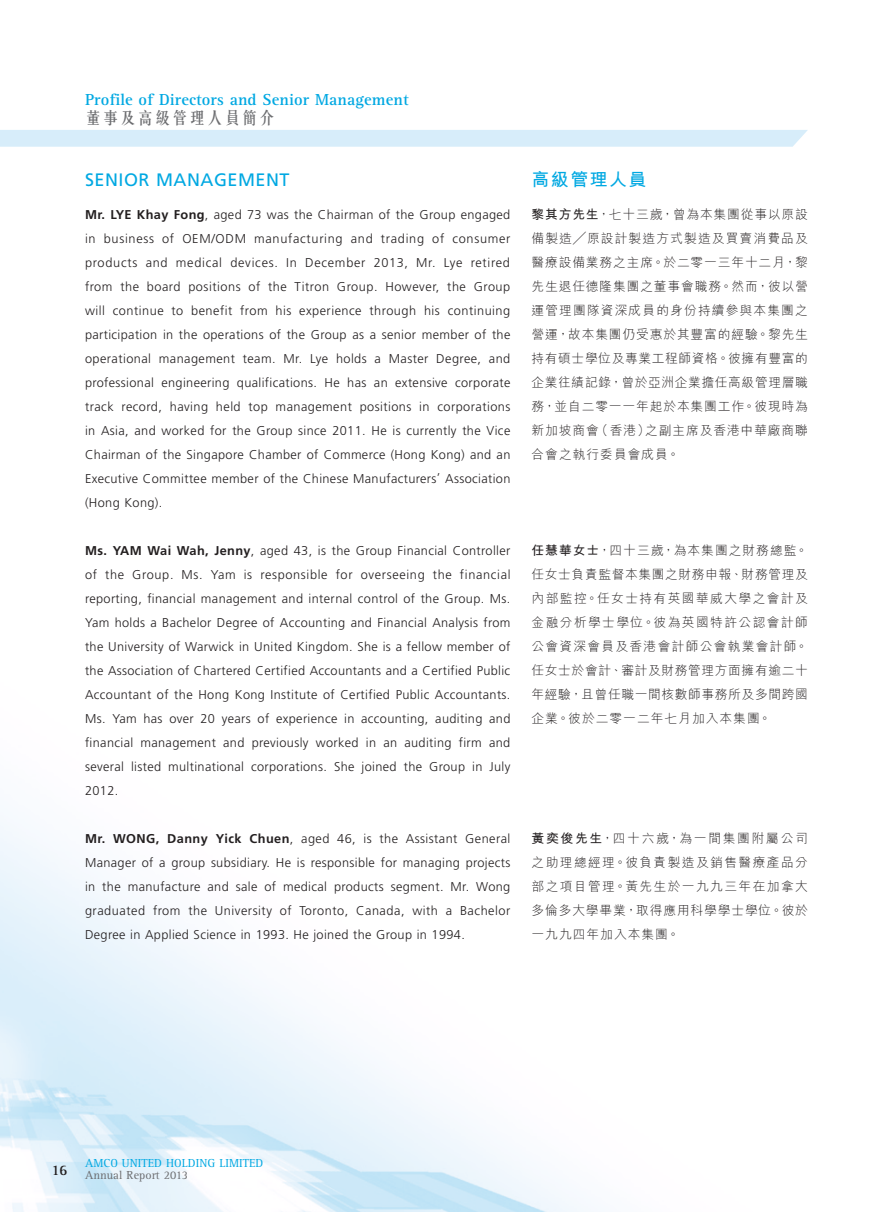
<style>
.page{position:relative;width:893px;height:1212px;background:#fff}
.page>*{position:absolute;margin:0;border:0;box-sizing:border-box;transform-origin:0 0}
.Heading_1{font:18px "Frutiger LT Std";letter-spacing:.03em;color:#00a8e2}
.C_Heading_1{font:700 18px "M Hei HK";letter-spacing:.08em;color:#00a8e2}
.t1{font:700 16.5px "Rotis Serif Std";letter-spacing:.005em;color:#00a8e2}
.t2{font:500 16.5px "C Song 3 HK";letter-spacing:.055em;color:#6c6d70}
.t3{font:700 15px "Rotis Serif Std";color:#231f20}
.Body_Text{font:300 12.75px/24px "Frutiger LT Std";letter-spacing:.03em;color:#231f20;text-align:justify}
.Body_Text-2{font:300 12.75px/24px "M Hei HK";letter-spacing:.07em;color:#231f20;text-align:justify}
.t4{font:12px "Rotis Serif Std";letter-spacing:.005em;color:#00a8e2}
.t5{font:12px "Rotis Serif Std";letter-spacing:.005em;color:#6c6d70}
.s1{font-weight:700}
</style>
<div class="page">
<img style="left:0;top:822px;width:586px;height:390px">
<div style="left:0;top:130px;width:808px;height:17px;background:#d7edfa"></div>
<p class="t1" style="left:85px;top:90px;width:325px">Profile of Directors and Senior Management</p>
<p class="t2" style="left:85px;top:110px;width:192px">董事及高級管理人員簡介</p>
<p class="Heading_1" style="left:85px;top:169px;width:206px">SENIOR MANAGEMENT</p>
<p class="Body_Text" style="left:85px;top:202px;width:427px"><span class="s1">Mr. LYE Khay Fong</span>, aged 73 was the Chairman of the Group engaged in business of OEM/ODM manufacturing and trading of consumer products and medical devices. In December 2013, Mr. Lye retired from the board positions of the Titron Group. However, the Group will continue to benefit from his experience through his continuing participation in the operations of the Group as a senior member of the operational management team. Mr. Lye holds a Master Degree, and professional engineering qualifications. He has an extensive corporate track record, having held top management positions in corporations in Asia, and worked for the Group since 2011. He is currently the Vice Chairman of the Singapore Chamber of Commerce (Hong Kong) and an Executive Committee member of the Chinese Manufacturers’ Association (Hong Kong).</p>
<p class="Body_Text" style="left:85px;top:538px;width:427px"><span class="s1">Ms. YAM Wai Wah, Jenny</span>, aged 43, is the Group Financial Controller of the Group. Ms. Yam is responsible for overseeing the financial reporting, financial management and internal control of the Group. Ms.<br>Yam holds a Bachelor Degree of Accounting and Financial Analysis from the University of Warwick in United Kingdom. She is a fellow member of the Association of Chartered Certified Accountants and a Certified Public Accountant of the Hong Kong Institute of Certified Public Accountants.<br>Ms. Yam has over 20 years of experience in accounting, auditing and financial management and previously worked in an auditing firm and several listed multinational corporations. She joined the Group in July 2012.</p>
<p class="Body_Text" style="left:85px;top:826px;width:427px"><span class="s1">Mr. WONG, Danny Yick Chuen</span>, aged 46, is the Assistant General Manager of a group subsidiary. He is responsible for managing projects in the manufacture and sale of medical products segment. Mr. Wong graduated from the University of Toronto, Canada, with a Bachelor Degree in Applied Science in 1993. He joined the Group in 1994.</p>
<p class="C_Heading_1" style="left:531px;top:166px;width:117px">高級管理人員</p>
<p class="Body_Text-2" style="left:531px;top:202px;width:278px"><span class="s1">黎其方先生</span>，七十三歲，曾為本集團從事以原設備製造╱原設計製造方式製造及買賣消費品及醫療設備業務之主席。於二零一三年十二月，黎先生退任德隆集團之董事會職務。然而，彼以營運管理團隊資深成員的身份持續參與本集團之營運，故本集團仍受惠於其豐富的經驗。黎先生持有碩士學位及專業工程師資格。彼擁有豐富的企業往績記錄，曾於亞洲企業擔任高級管理層職務，並自二零一一年起於本集團工作。彼現時為新加坡商會（香港）之副主席及香港中華廠商聯合會之執行委員會成員。</p>
<p class="Body_Text-2" style="left:531px;top:538px;width:278px"><span class="s1">任慧華女士</span>，四十三歲，為本集團之財務總監。任女士負責監督本集團之財務申報、財務管理及內部監控。任女士持有英國華威大學之會計及金融分析學士學位。彼為英國特許公認會計師公會資深會員及香港會計師公會執業會計師。任女士於會計、審計及財務管理方面擁有逾二十年經驗，且曾任職一間核數師事務所及多間跨國企業。彼於二零一二年七月加入本集團。</p>
<p class="Body_Text-2" style="left:531px;top:826px;width:278px"><span class="s1">黃奕俊先生</span>，四十六歲，為一間集團附屬公司之助理總經理。彼負責製造及銷售醫療產品分部之項目管理。黃先生於一九九三年在加拿大多倫多大學畢業，取得應用科學學士學位。彼於一九九四年加入本集團。</p>
<p class="t3" style="left:52px;top:1162px;width:17px">16</p>
<p class="t4" style="left:85px;top:1156px;width:180px">AMCO UNITED HOLDING LIMITED</p>
<p class="t5" style="left:85px;top:1168px;width:105px">Annual Report 2013</p>
</div>
